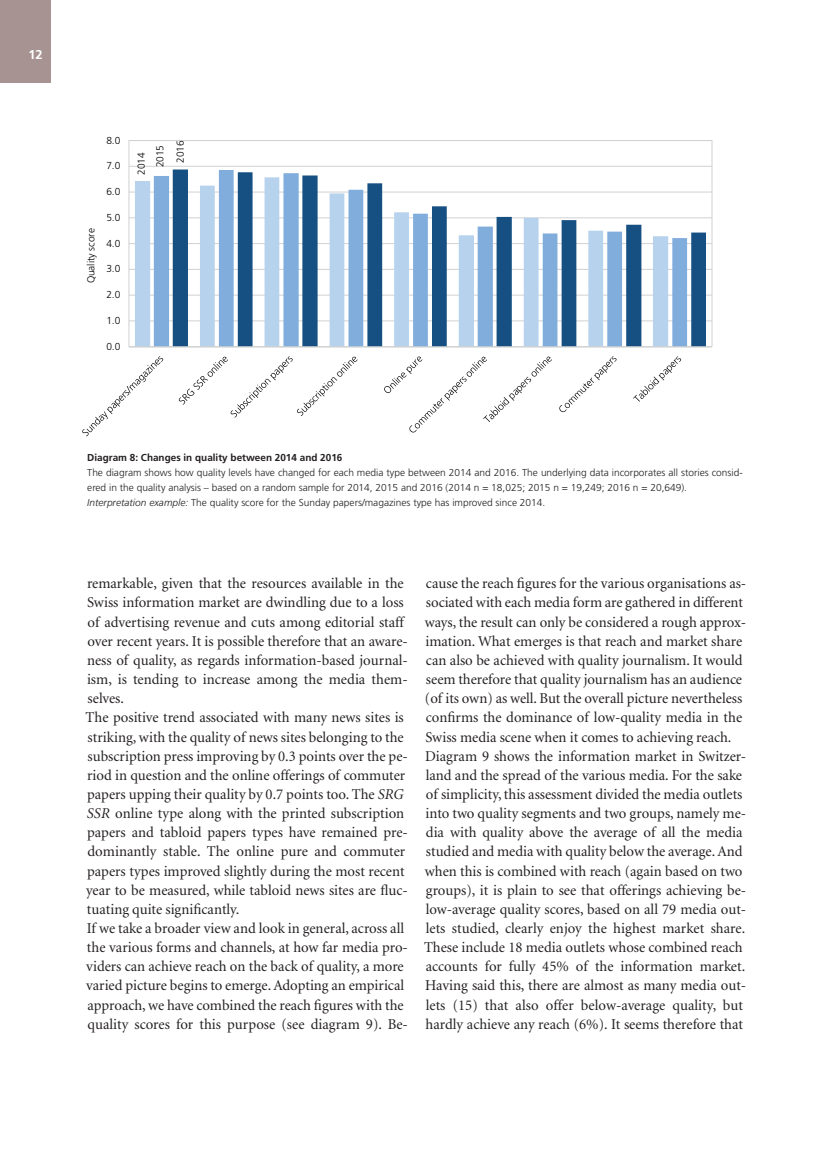
<style>
.page{position:relative;width:830px;height:1149px;background:#fff}
.page>*{position:absolute;margin:0;border:0;box-sizing:border-box;transform-origin:0 0}
.t1{font:15px/19.2px "Minion";color:#231f20}
.t2{font:700 12.75px "Frutiger LT Std";color:#fff}
.t3{font:300 10.2px/18.9px "Frutiger LT Std";letter-spacing:-.01em;color:#000}
.t4{font:300 10.05px/15px "Frutiger LT Std";color:#231f20}
.t5{font:700 10.05px "Frutiger LT Std";color:#231f20}
.t6{font:300 10.05px "Frutiger LT Std";color:#000}
.s1{font-style:italic}
</style>
<div class="page">
<div style="left:0;top:0;width:51px;height:83px;background:#a79492"></div>
<hr style="left:129px;top:166px;width:582px;height:1px;background:#d0d1d1">
<hr style="left:129px;top:192px;width:582px;height:1px;background:#d0d1d1">
<hr style="left:129px;top:217px;width:582px;height:1px;background:#d0d1d1">
<hr style="left:129px;top:243px;width:582px;height:1px;background:#d0d1d1">
<hr style="left:129px;top:269px;width:582px;height:1px;background:#d0d1d1">
<hr style="left:129px;top:294px;width:582px;height:1px;background:#d0d1d1">
<hr style="left:129px;top:320px;width:582px;height:1px;background:#d0d1d1">
<svg style="left:135px;top:177px;width:19px;height:169px;fill:#b7d2ec"></svg>
<svg style="left:154px;top:170px;width:19px;height:176px;fill:#80addc"></svg>
<svg style="left:173px;top:169px;width:532px;height:177px"></svg>
<hr style="left:129px;top:346px;width:582px;height:1px;background:#d0d1d1">
<svg style="left:82px;top:356px;width:81px;height:80px"></svg>
<svg style="left:179px;top:356px;width:178px;height:61px"></svg>
<svg style="left:384px;top:356px;width:167px;height:76px"></svg>
<svg style="left:559px;top:356px;width:57px;height:56px"></svg>
<svg style="left:633px;top:356px;width:47px;height:45px"></svg>
<p class="t2" style="left:28px;top:47px;width:16px">12</p>
<p class="t3" style="left:82px;top:283px;width:57px;rotate:-90deg">Quality score</p>
<p class="t6" style="left:106px;top:134px;width:15px">8.0</p>
<p class="t6" style="left:106px;top:160px;width:15px">7.0</p>
<p class="t6" style="left:106px;top:186px;width:15px">6.0</p>
<p class="t6" style="left:106px;top:212px;width:15px">5.0</p>
<p class="t6" style="left:106px;top:237px;width:15px">4.0</p>
<p class="t6" style="left:106px;top:263px;width:15px">3.0</p>
<p class="t6" style="left:106px;top:289px;width:15px">2.0</p>
<p class="t6" style="left:106px;top:315px;width:15px">1.0</p>
<p class="t6" style="left:106px;top:340px;width:15px">0.0</p>
<p class="t3" style="left:132px;top:167px;width:24px;text-indent:-7px;rotate:-90deg">2014<br>2015</p>
<p class="t3" style="left:171px;top:163px;width:24px;rotate:-90deg">2016</p>
<p class="t5" style="left:87px;top:452px;width:256px">Diagram 8: Changes in quality between 2014 and 2016</p>
<p class="t4" style="left:87px;top:465px;width:656px">The diagram shows how quality levels have changed for each media type between 2014 and 2016. The underlying data incorporates all stories consid&shy;ered in the quality analysis – based on a random sample for 2014, 2015 and 2016 (2014 n = 18,025; 2015 n = 19,249; 2016 n = 20,649).<br><span class="s1">Interpretation example:</span> The quality score for the Sunday papers/magazines type has improved since 2014.</p>
<p class="t1" style="left:86px;top:574px;width:323px">remarkable, given that the resources available in the Swiss information market are dwindling due to a loss of advertising revenue and cuts among editorial staff over recent years. It is possible therefore that an aware&shy;ness of quality, as regards information-based journal&shy;ism, is tending to increase among the media them&shy;selves.<br>The positive trend associated with many news sites is striking, with the quality of news sites belonging to the subscription press improving by 0.3 points over the pe&shy;riod in question and the online offerings of commuter papers upping their quality by 0.7 points too. The <span class="s1">SRG SSR</span> online type along with the printed subscription papers and tabloid papers types have remained pre&shy;dominantly stable. The online pure and commuter papers types improved slightly during the most recent year to be measured, while tabloid news sites are fluc&shy;tuating quite significantly.<br>If we take a broader view and look in general, across all the various forms and channels, at how far media pro&shy;viders can achieve reach on the back of quality, a more varied picture begins to emerge. Adopting an empirical approach, we have combined the reach figures with the quality scores for this purpose (see diagram 9). Be-</p>
<p class="t1" style="left:424px;top:574px;width:323px">cause the reach figures for the various organisations as&shy;sociated with each media form are gathered in different ways, the result can only be considered a rough approx&shy;imation. What emerges is that reach and market share can also be achieved with quality journalism. It would seem therefore that quality journalism has an audience (of its own) as well. But the overall picture nevertheless confirms the dominance of low-quality media in the Swiss media scene when it comes to achieving reach.<br>Diagram 9 shows the information market in Switzer&shy;land and the spread of the various media. For the sake of simplicity, this assessment divided the media outlets into two quality segments and two groups, namely me&shy;dia with quality above the average of all the media studied and media with quality below the average. And when this is combined with reach (again based on two groups), it is plain to see that offerings achieving be&shy;low-average quality scores, based on all 79 media out&shy;lets studied, clearly enjoy the highest market share.<br>These include 18 media outlets whose combined reach accounts for fully 45% of the information market.<br>Having said this, there are almost as many media out&shy;lets (15) that also offer below-average quality, but hardly achieve any reach (6%). It seems therefore that</p>
</div>
